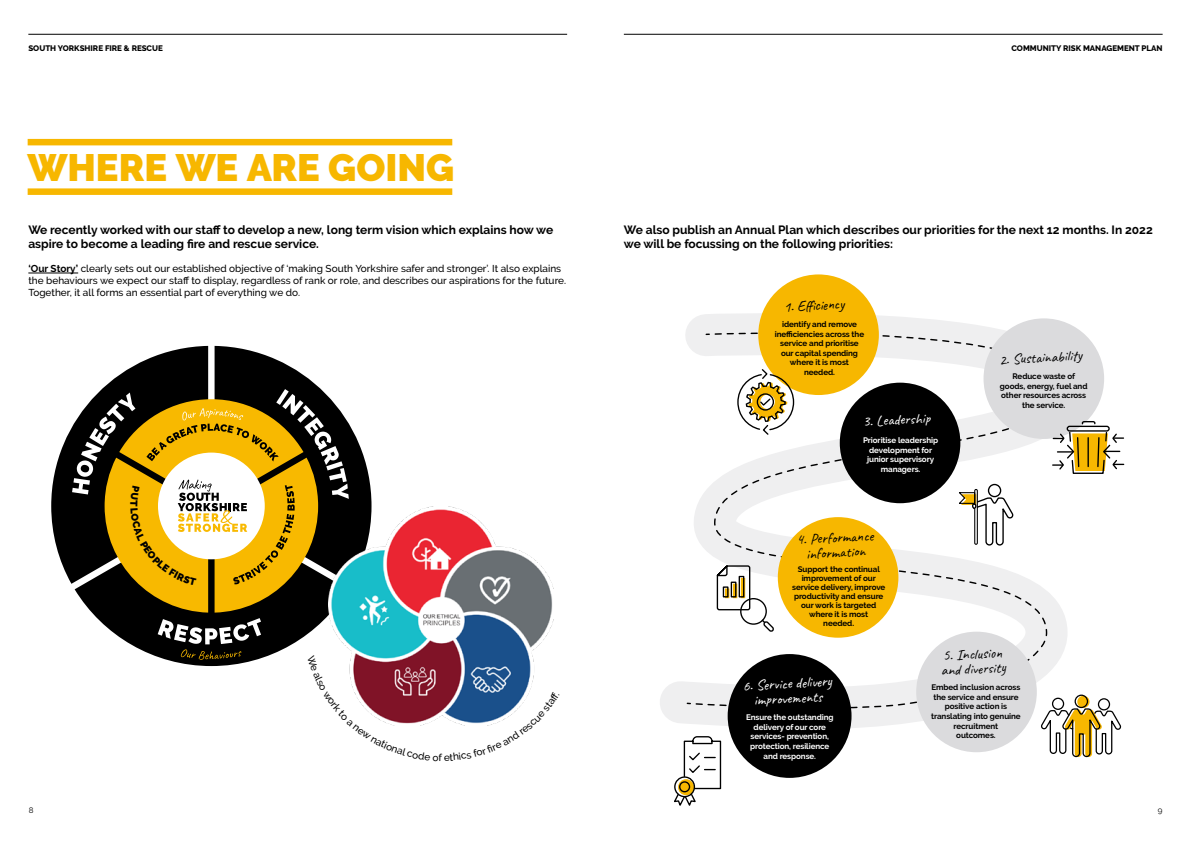
<style>
.page{position:relative;width:1191px;height:842px;background:#fff}
.page>*{position:absolute;margin:0;border:0;box-sizing:border-box;transform-origin:0 0}
.t1{font:900 38px "Raleway";color:#f7b700}
.t2{font:15px/15px "Caveat";color:#000;text-align:center}
.t3{font:15px/15px "Caveat";color:#fff;text-align:center}
.t4{font:700 12px/14.4px "Raleway";color:#000}
.t5{font:500 10px/12px "Raleway";color:#000}
.t6{font:700 8px/9.6px "Raleway";letter-spacing:-.01em;color:#000;text-align:center}
.t7{font:700 8px/9.6px "Raleway";letter-spacing:-.01em;color:#fff;text-align:center}
.t8{font:800 8px "Raleway";color:#000}
.t9{font:8px "Raleway";color:#000}
.s1{font-weight:700}
</style>
<div class="page">
<hr style="left:28px;top:34px;width:539px;height:1px;background:#000">
<hr style="left:624px;top:34px;width:538px;height:1px;background:#000">
<div style="left:28px;top:188px;width:424px;height:7px;background:#f7b700"></div>
<div style="left:28px;top:139px;width:424px;height:6px;background:#f7b700"></div>
<svg style="left:51px;top:346px;width:320px;height:320px"></svg>
<svg style="left:105px;top:585px;width:213px;height:28px;background:#694e00"></svg>
<svg style="left:158px;top:618px;width:103px;height:42px"></svg>
<hr style="left:28px;top:273px;width:50px;height:1px;background:#000">
<img style="left:328px;top:507px;width:226px;height:148px">
<svg style="left:660px;top:297px;width:407px;height:448px"></svg>
<svg style="left:691px;top:706px;width:203px;height:5px"></svg>
<svg style="left:685px;top:333px;width:377px;height:373px"></svg>
<div style="left:758px;top:274px;width:121px;height:121px;background:#f7b700;border-radius:50%"></div>
<div style="left:983px;top:318px;width:121px;height:121px;background:#dbdbdd;border-radius:50%"></div>
<div style="left:839px;top:383px;width:121px;height:120px;background:#000;border-radius:50%"></div>
<div style="left:727px;top:654px;width:124px;height:124px;background:#000;border-radius:50%"></div>
<svg style="left:905px;top:639px;width:217px;height:119px"></svg>
<svg style="left:713px;top:327px;width:410px;height:148px"></svg>
<svg style="left:714px;top:483px;width:333px;height:149px"></svg>
<svg style="left:672px;top:735px;width:50px;height:71px"></svg>
<svg style="left:72px;top:389px;width:277px;height:196px"></svg>
<svg style="left:307px;top:655px;width:227px;height:71px"></svg>
<p class="t8" style="left:28px;top:44px;width:136px">SOUTH YORKSHIRE FIRE &amp; RESCUE</p>
<p class="t8" style="left:1011px;top:44px;width:153px">COMMUNITY RISK MANAGEMENT PLAN</p>
<h1 class="t1" style="left:28px;top:145px;width:428px">WHERE WE ARE GOING</h1>
<h3 class="t4" style="left:28px;top:222px;width:526px">We recently worked with our staff to develop a new, long term vision which explains how we aspire to become a leading fire and rescue service.</h3>
<p class="t5" style="left:28px;top:263px;width:539px"><span class="s1">‘Our Story’</span> clearly sets out our established objective of ‘making South Yorkshire safer and stronger’. It also explains the behaviours we expect our staff to display, regardless of rank or role, and describes our aspirations for the future.<br>Together, it all forms an essential part of everything we do.</p>
<h3 class="t4" style="left:624px;top:222px;width:530px">We also publish an Annual Plan which describes our priorities for the next 12 months. In 2022 we will be focussing on the following priorities:</h3>
<h2 class="t2" style="left:783px;top:299px;width:62px;rotate:-3deg">1. Effi ciency</h2>
<p class="t6" style="left:775px;top:319px;width:91px">identify and remove inefficiencies across the service and prioritise our capital spending where it is most needed.</p>
<h2 class="t3" style="left:862px;top:414px;width:69px;rotate:-3deg">3. Leadership</h2>
<p class="t7" style="left:863px;top:435px;width:77px">Prioritise leadership development for junior supervisory managers.</p>
<h2 class="t2" style="left:796px;top:532px;width:79px;rotate:-3deg">4. Performance information</h2>
<p class="t6" style="left:792px;top:565px;width:95px;line-height:9px">Support the continual improvement of our service delivery, improve productivity and ensure our work is targeted where it is most<br>needed.</p>
<h2 class="t2" style="left:999px;top:352px;width:84px;rotate:-3deg">2. Sustainability</h2>
<p class="t6" style="left:1000px;top:371px;width:89px">Reduce waste of goods, energy, fuel and other resources across the service.</p>
<h2 class="t3" style="left:742px;top:678px;width:90px;rotate:-3deg">6. Service delivery improvements</h2>
<p class="t7" style="left:746px;top:713px;width:89px">Ensure the outstanding delivery of our core services- prevention, protection, resilience and response.</p>
<h2 class="t2" style="left:939px;top:648px;width:66px;text-align:left;rotate:-3deg">5. Inclusion and diversity</h2>
<p class="t6" style="left:931px;top:683px;width:91px">Embed inclusion across the service and ensure positive action is translating into genuine recruitment<br>outcomes.</p>
<p class="t9" style="left:29px;top:805px;width:6px">8</p>
<p class="t9" style="left:1158px;top:805px;width:6px">9</p>
</div>
